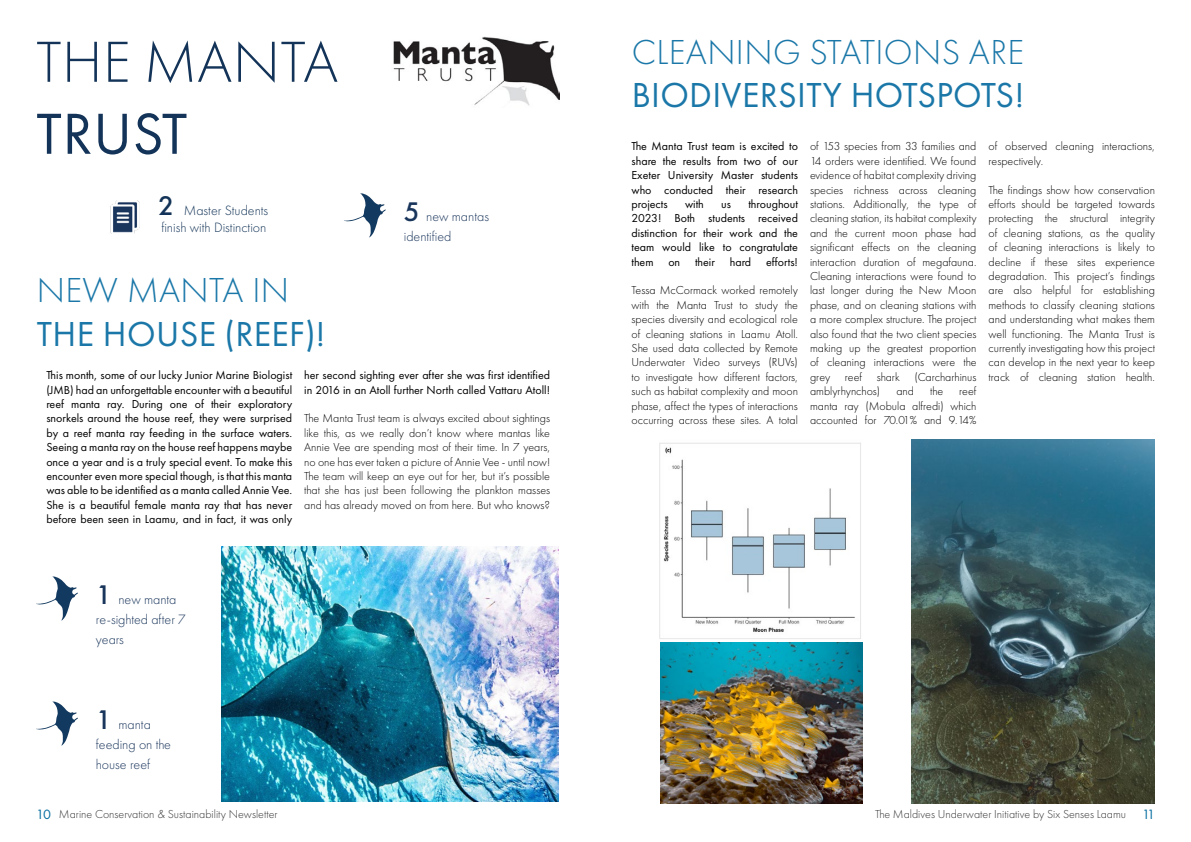
<style>
.page{position:relative;width:1191px;height:842px;background:#fff}
.page>*{position:absolute;margin:0;border:0;box-sizing:border-box;transform-origin:0 0}
.t1{font:300 60px "Futura PT";letter-spacing:.01em;color:#133458}
.t2{font:60px "Futura PT";letter-spacing:.01em;color:#133458}
.t3{font:36px "Futura PT";letter-spacing:.01em;color:#1a77a8}
.t4{font:300 36px "Futura PT";letter-spacing:.01em;color:#1a77a8}
.t5{font:300 14px/20px "Futura PT";color:#19355b}
.t6{font:300 14px/16.8px "Futura PT";color:#133458}
.t7{font:300 12px/14.4px "Futura PT";color:#000;text-align:justify}
.t8{font:12px/14.4px "Futura PT";color:#000;text-align:justify}
.t9{font:300 12px "Futura PT";color:#333}
.s1{font-weight:500;font-size:28px}
.s2{font-weight:400;font-size:14px;color:#006a9e}
</style>
<div class="page">
<img style="left:393px;top:37px;width:166px;height:69px">
<svg style="left:344px;top:193px;width:42px;height:45px"></svg>
<svg style="left:36px;top:576px;width:42px;height:45px"></svg>
<svg style="left:36px;top:701px;width:42px;height:45px"></svg>
<img style="left:221px;top:547px;width:337px;height:255px">
<img style="left:659px;top:443px;width:204px;height:205px">
<img style="left:911px;top:440px;width:244px;height:364px">
<img style="left:660px;top:642px;width:202px;height:162px">
<img style="left:110px;top:200px;width:30px;height:34px">
<h1 class="t1" style="left:36px;top:28px;width:303px">THE MANTA</h1>
<h1 class="t2" style="left:36px;top:98px;width:152px">TRUST</h1>
<p class="t6" style="left:158px;top:202px;width:112px"><span class="s1">2</span> Master Students finish with Distinction</p>
<h2 class="t4" style="left:37px;top:270px;width:254px">NEW MANTA IN</h2>
<h2 class="t3" style="left:37px;top:312px;width:290px">THE HOUSE (REEF)!</h2>
<p class="t5" style="left:404px;top:206px;width:87px"><span class="s1">5</span> new mantas identified</p>
<p class="t8" style="left:46px;top:368px;width:247px">This month, some of our lucky Junior Marine Biologist (JMB) had an unforgettable encounter with a beautiful reef manta ray. During one of their exploratory snorkels around the house reef, they were surprised by a reef manta ray feeding in the surface waters.<br>Seeing a manta ray on the house reef happens maybe once a year and is a truly special event. To make this encounter even more special though, is that this manta was able to be identified as a manta called Annie Vee.<br>She is a beautiful female manta ray that has never before been seen in Laamu, and in fact, it was only</p>
<p class="t8" style="left:304px;top:368px;width:247px">her second sighting ever after she was first identified in 2016 in an Atoll further North called Vattaru Atoll!</p>
<p class="t7" style="left:304px;top:411px;width:247px">The Manta Trust team is always excited about sightings like this, as we really don’t know where mantas like Annie Vee are spending most of their time. In 7 years, no one has ever taken a picture of Annie Vee - until now!<br>The team will keep an eye out for her, but it’s possible that she has just been following the plankton masses and has already moved on from here. But who knows?</p>
<p class="t5" style="left:96px;top:590px;width:91px"><span class="s1">1</span> new manta re-sighted after 7 years</p>
<p class="t5" style="left:96px;top:715px;width:77px"><span class="s1">1</span> manta feeding on the house reef</p>
<h2 class="t4" style="left:631px;top:32px;width:394px">CLEANING STATIONS ARE</h2>
<h2 class="t3" style="left:631px;top:74px;width:394px">BIODIVERSITY HOTSPOTS!</h2>
<p class="t8" style="left:631px;top:139px;width:168px">The Manta Trust team is excited to share the results from two of our Exeter University Master students who conducted their research projects</p>
<p class="t8" style="left:631px;top:197px;width:168px;text-indent:117px">throughout 2023! Both students received distinction for their work and the team would like to congratulate them on their hard efforts!</p>
<p class="t7" style="left:631px;top:283px;width:168px">Tessa McCormack worked remotely with the Manta Trust to study the species diversity and ecological role of cleaning stations in Laamu Atoll.<br>She used data collected by Remote Underwater Video surveys (RUVs) to investigate how different factors, such as habitat complexity and moon phase, affect the types of interactions occurring across these sites. A total</p>
<p class="t8" style="left:685px;top:197px;width:20px">with</p>
<p class="t8" style="left:721px;top:197px;width:11px">us</p>
<p class="t7" style="left:810px;top:139px;width:168px">of 153 species from 33 families and 14 orders were identified. We found evidence of habitat complexity driving species richness across cleaning stations. Additionally, the type of cleaning station, its habitat complexity and the current moon phase had significant effects on the cleaning interaction duration of megafauna.<br>Cleaning interactions were found to last longer during the New Moon phase, and on cleaning stations with a more complex structure. The project also found that the two client species making up the greatest proportion of cleaning interactions were the grey reef shark (Carcharhinus amblyrhynchos)</p>
<p class="t7" style="left:810px;top:384px;width:168px;text-indent:149px">reef manta ray (Mobula alfredi) which accounted for 70.01% and 9.14%</p>
<p class="t7" style="left:896px;top:384px;width:19px">and</p>
<p class="t7" style="left:930px;top:384px;width:15px">the</p>
<p class="t7" style="left:988px;top:139px;width:168px">of observed cleaning interactions, respectively.</p>
<p class="t7" style="left:988px;top:182px;width:168px">The findings show how conservation efforts should be targeted towards protecting the structural integrity of cleaning stations, as the quality of cleaning interactions is likely to decline if these sites experience degradation. This project’s findings are also helpful for establishing methods to classify cleaning stations and understanding what makes them well functioning. The Manta Trust is currently investigating how this project can develop in the next year to keep track of cleaning station health.</p>
<p class="t9" style="left:36px;top:807px;width:243px"><span class="s2">10</span> Marine Conservation &amp; Sustainability Newsletter</p>
<p class="t9" style="left:875px;top:807px;width:281px">The Maldives Underwater Initiative by Six Senses Laamu <span class="s2">11</span></p>
</div>
